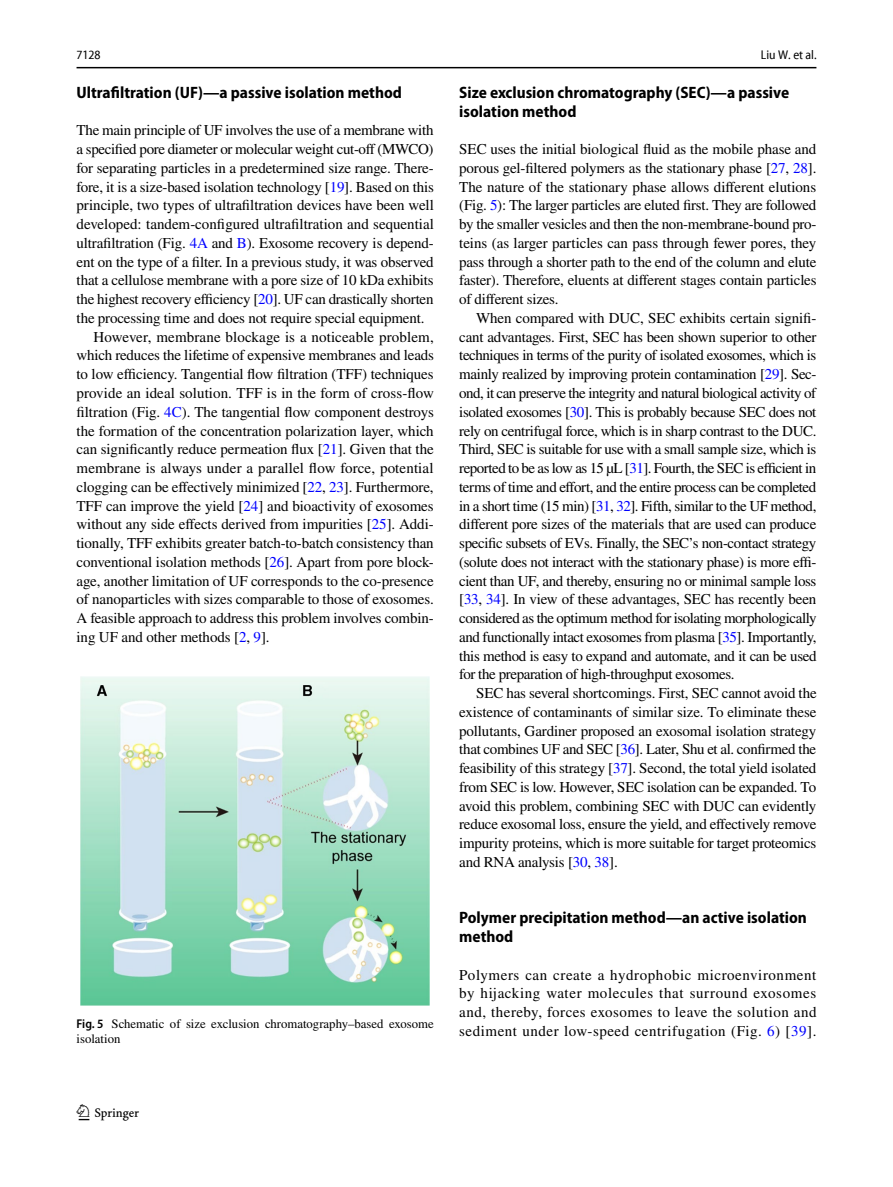
<style>
.page{position:relative;width:893px;height:1187px;background:#fff}
.page>*{position:absolute;margin:0;border:0;box-sizing:border-box;transform-origin:0 0}
.t1{font:22.5px "Springnew Regular 2";color:#000}
.t2{font:700 semi-condensed 16.5px/18.8px "Myriad Pro";color:#000}
.t3{font:15px/18.8px "STIX";letter-spacing:-.01em;color:#000;text-align:justify}
.t4{font:15px "STIX";letter-spacing:.01em;color:#000}
.t5{font:12.75px/15px "STIX";color:#000}
.t6{font:semi-condensed 12.75px "Myriad Pro Unic";color:#000}
.s1{color:#00f}
.s2{font-family:"Myriad Pro";font-weight:600;font-stretch:semi-condensed}
</style>
<div class="page">
<hr style="left:77px;top:67px;width:739px;height:1px;background:#000">
<img style="left:81px;top:676px;width:348px;height:329px">
<p class="t6" style="left:76px;top:50px;width:26px">7128</p>
<p class="t6" style="left:761px;top:50px;width:57px">Liu W. et al.</p>
<p class="t2" style="left:77px;top:83px;width:327px">Ultrafiltration (UF)—a passive isolation method</p>
<p class="t3" style="left:77px;top:122px;width:359px">The main principle of UF involves the use of a membrane with</p>
<p class="t3" style="left:77px;top:141px;width:358px">a specified pore diameter or molecular weight cut-off (MWCO)</p>
<p class="t3" style="left:77px;top:159px;width:359px">for separating particles in a predetermined size range. There-</p>
<p class="t3" style="left:77px;top:178px;width:359px">fore, it is a size-based isolation technology [<span class="s1">19</span>]. Based on this</p>
<p class="t3" style="left:77px;top:197px;width:359px">principle, two types of ultrafiltration devices have been well</p>
<p class="t3" style="left:77px;top:216px;width:359px">developed: tandem-configured ultrafiltration and sequential</p>
<p class="t3" style="left:77px;top:234px;width:359px">ultrafiltration (Fig. <span class="s1">4A</span> and <span class="s1">B</span>). Exosome recovery is depend-</p>
<p class="t3" style="left:77px;top:253px;width:359px">ent on the type of a filter. In a previous study, it was observed</p>
<p class="t3" style="left:77px;top:272px;width:359px">that a cellulose membrane with a pore size of 10 kDa exhibits</p>
<p class="t3" style="left:77px;top:291px;width:358px">the highest recovery efficiency [<span class="s1">20</span>]. UF can drastically shorten</p>
<p class="t3" style="left:77px;top:309px;width:349px">the processing time and does not require special equipment.</p>
<p class="t4" style="left:94px;top:326px;width:342px">However, membrane blockage is a noticeable problem,</p>
<p class="t3" style="left:77px;top:347px;width:359px">which reduces the lifetime of expensive membranes and leads</p>
<p class="t3" style="left:77px;top:366px;width:359px">to low efficiency. Tangential flow filtration (TFF) techniques</p>
<p class="t3" style="left:77px;top:384px;width:359px">provide an ideal solution. TFF is in the form of cross-flow</p>
<p class="t3" style="left:77px;top:403px;width:359px">filtration (Fig. <span class="s1">4C</span>). The tangential flow component destroys</p>
<p class="t3" style="left:77px;top:422px;width:359px">the formation of the concentration polarization layer, which</p>
<p class="t3" style="left:77px;top:441px;width:359px">can significantly reduce permeation flux [<span class="s1">21</span>]. Given that the</p>
<p class="t4" style="left:77px;top:457px;width:359px">membrane is always under a parallel flow force, potential</p>
<p class="t3" style="left:77px;top:478px;width:359px">clogging can be effectively minimized [<span class="s1">22</span>, <span class="s1">23</span>]. Furthermore,</p>
<p class="t3" style="left:77px;top:497px;width:359px">TFF can improve the yield [<span class="s1">24</span>] and bioactivity of exosomes</p>
<p class="t3" style="left:77px;top:516px;width:359px">without any side effects derived from impurities [<span class="s1">25</span>]. Addi-</p>
<p class="t3" style="left:77px;top:534px;width:359px">tionally, TFF exhibits greater batch-to-batch consistency than</p>
<p class="t3" style="left:77px;top:553px;width:359px">conventional isolation methods [<span class="s1">26</span>]. Apart from pore block-</p>
<p class="t3" style="left:77px;top:572px;width:359px">age, another limitation of UF corresponds to the co-presence</p>
<p class="t3" style="left:77px;top:591px;width:359px">of nanoparticles with sizes comparable to those of exosomes.</p>
<p class="t3" style="left:77px;top:609px;width:359px">A feasible approach to address this problem involves combin-</p>
<p class="t3" style="left:77px;top:628px;width:195px">ing UF and other methods [<span class="s1">2</span>, <span class="s1">9</span>].</p>
<p class="t5" style="left:77px;top:1017px;width:359px"><span class="s2">Fig. 5</span> Schematic of size exclusion chromatography–based exosome isolation</p>
<h1 class="t1" style="left:79px;top:1104px;width:62px">1 3</h1>
<p class="t2" style="left:459px;top:83px;width:331px">Size exclusion chromatography (SEC)—a passive isolation method</p>
<p class="t3" style="left:459px;top:141px;width:359px">SEC uses the initial biological fluid as the mobile phase and porous gel-filtered polymers as the stationary phase [<span class="s1">27</span>, <span class="s1">28</span>].<br>The nature of the stationary phase allows different elutions (Fig. <span class="s1">5</span>): The larger particles are eluted first. They are followed by the smaller vesicles and then the non-membrane-bound pro&shy;teins (as larger particles can pass through fewer pores, they pass through a shorter path to the end of the column and elute faster). Therefore, eluents at different stages contain particles of different sizes.</p>
<p class="t3" style="left:459px;top:309px;width:359px;text-indent:17px">When compared with DUC, SEC exhibits certain signifi&shy;cant advantages. First, SEC has been shown superior to other techniques in terms of the purity of isolated exosomes, which is mainly realized by improving protein contamination [<span class="s1">29</span>]. Sec&shy;ond, it can preserve the integrity and natural biological activity of isolated exosomes [<span class="s1">30</span>]. This is probably because SEC does not rely on centrifugal force, which is in sharp contrast to the DUC.<br>Third, SEC is suitable for use with a small sample size, which is reported to be as low as 15 µL [<span class="s1">31</span>]. Fourth, the SEC is efficient in terms of time and effort, and the entire process can be completed in a short time (15 min) [<span class="s1">31</span>, <span class="s1">32</span>]. Fifth, similar to the UF method, different pore sizes of the materials that are used can produce specific subsets of EVs. Finally, the SEC’s non-contact strategy (solute does not interact with the stationary phase) is more effi&shy;cient than UF, and thereby, ensuring no or minimal sample loss [<span class="s1">33</span>, <span class="s1">34</span>]. In view of these advantages, SEC has recently been considered as the optimum method for isolating morphologically and functionally intact exosomes from plasma [<span class="s1">35</span>]. Importantly, this method is easy to expand and automate, and it can be used for the preparation of high-throughput exosomes.</p>
<p class="t3" style="left:459px;top:684px;width:359px;text-indent:17px">SEC has several shortcomings. First, SEC cannot avoid the existence of contaminants of similar size. To eliminate these pollutants, Gardiner proposed an exosomal isolation strategy that combines UF and SEC [<span class="s1">36</span>]. Later, Shu et al. confirmed the feasibility of this strategy [<span class="s1">37</span>]. Second, the total yield isolated from SEC is low. However, SEC isolation can be expanded. To avoid this problem, combining SEC with DUC can evidently reduce exosomal loss, ensure the yield, and effectively remove impurity proteins, which is more suitable for target proteomics and RNA analysis [<span class="s1">30</span>, <span class="s1">38</span>].</p>
<p class="t2" style="left:459px;top:908px;width:349px">Polymer precipitation method—an active isolation method</p>
<p class="t3" style="left:459px;top:966px;width:359px">Polymers can create a hydrophobic microenvironment by hijacking water molecules that surround exosomes and, thereby, forces exosomes to leave the solution and sediment under low-speed centrifugation (Fig. <span class="s1">6</span>) [<span class="s1">39</span>].</p>
</div>
